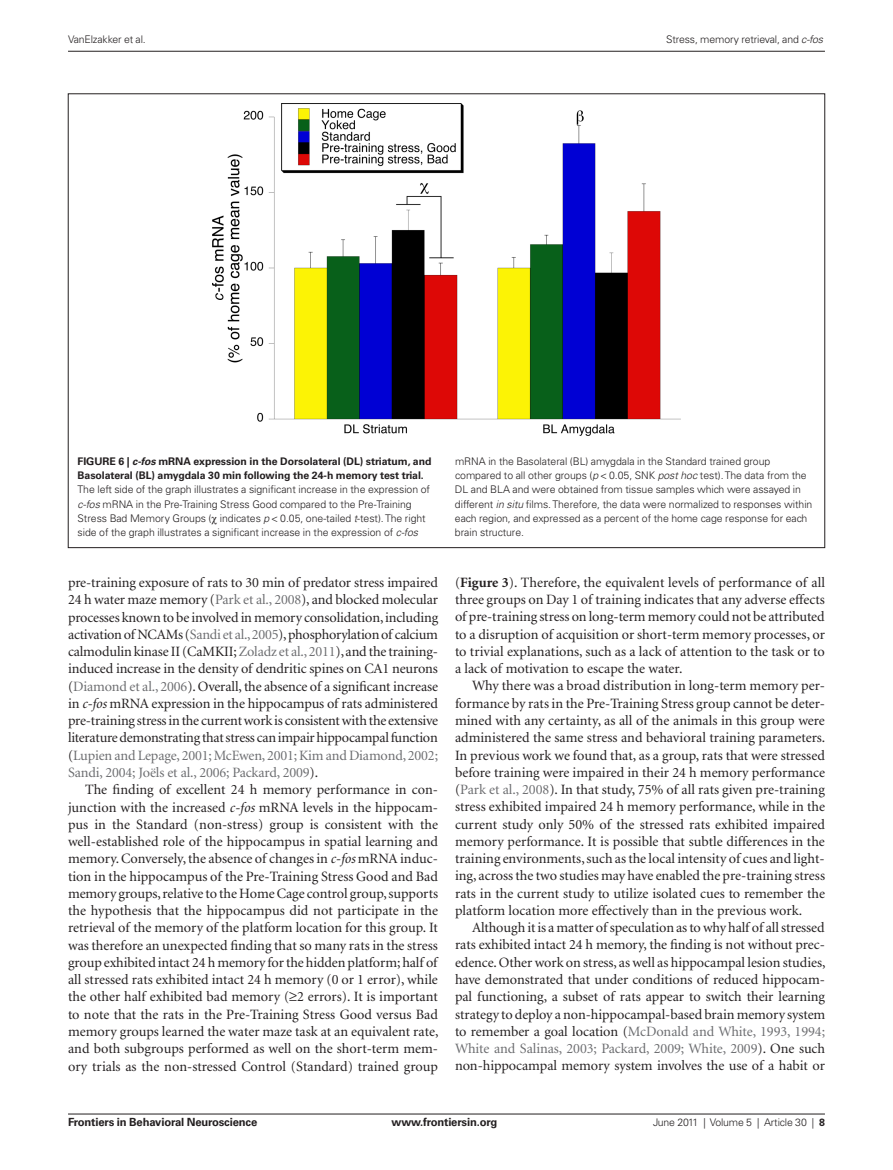
<style>
.page{position:relative;width:893px;height:1170px;background:#fff}
.page>*{position:absolute;margin:0;border:0;box-sizing:border-box;transform-origin:0 0}
.t1{font:14.25px/17.2px "Minion";letter-spacing:-.005em;color:#231f20;text-align:justify}
.t2{font:700 11.25px "Univers";letter-spacing:-.015em;color:#231f20}
.t3{font:300 10.5px/14.2px "Univers";letter-spacing:-.005em;color:#231f20}
.t4{font:700 10.5px/14.2px "Univers";letter-spacing:-.005em;color:#231f20}
.s1{font-style:italic}
.s2{color:#6c6d70}
.s3{font-weight:700}
</style>
<div class="page">
<img style="left:213px;top:103px;width:467px;height:332px">
<hr style="left:68px;top:51px;width:757px;height:1px;background:#231f20">
<hr style="left:68px;top:1113px;width:757px;height:1px;background:#231f20">
<p class="t3" style="left:68px;top:32px;width:79px">VanElzakker et al.</p>
<p class="t3" style="left:666px;top:32px;width:158px">Stress, memory retrieval, and <span class="s1">c-fos</span></p>
<p class="t4" style="left:78px;top:454px;width:355px">Figure 6 | <span class="s1">c-fos</span> mRNA expression in the Dorsolateral (DL) striatum, and<br>Basolateral (BL) amygdala 30 min following the 24-h memory test trial.</p>
<p class="t3" style="left:78px;top:482px;width:354px">The left side of the graph illustrates a significant increase in the expression of <span class="s1">c-fos</span> mRNA in the Pre-Training Stress Good compared to the Pre-Training Stress Bad Memory Groups ( indicates <span class="s1">p</span> 0.05, one-tailed <span class="s1">t</span>-test). The right side of the graph illustrates a significant increase in the expression of <span class="s1">c-fos</span></p>
<p class="t1" style="left:68px;top:574px;width:372px">pre-training exposure of rats to 30 min of predator stress impaired 24 h water maze memory (<span class="s2">Park et al., 2008</span>), and blocked molecular processes known to be involved in memory consolidation, including activation of NCAMs (<span class="s2">Sandi et al., 2005</span>), phosphorylation of calcium calmodulin kinase II (CaMKII; <span class="s2">Zoladz et al., 2011</span>), and the training&shy;induced increase in the density of dendritic spines on CA1 neurons (<span class="s2">Diamond et al., 2006</span>). Overall, the absence of a significant increase in <span class="s1">c-fos</span> mRNA expression in the hippocampus of rats administered pre-training stress in the current work is consistent with the extensive literature demonstrating that stress can impair hippocampal function (<span class="s2">Lupien and Lepage, 2001; McEwen, 2001; Kim and Diamond, 2002; Sandi, 2004; Joëls et al., 2006; Packard, 2009</span>).</p>
<p class="t1" style="left:68px;top:781px;width:372px;text-indent:17px">The finding of excellent 24 h memory performance in con&shy;junction with the increased <span class="s1">c-fos</span> mRNA levels in the hippocam&shy;pus in the Standard (non-stress) group is consistent with the well-established role of the hippocampus in spatial learning and memory. Conversely, the absence of changes in <span class="s1">c-fos</span> mRNA induc&shy;tion in the hippocampus of the Pre-Training Stress Good and Bad memory groups, relative to the Home Cage control group, supports the hypothesis that the hippocampus did not participate in the retrieval of the memory of the platform location for this group. It was therefore an unexpected finding that so many rats in the stress group exhibited intact 24 h memory for the hidden platform; half of all stressed rats exhibited intact 24 h memory (0 or 1 error), while the other half exhibited bad memory (≥2 errors). It is important to note that the rats in the Pre-Training Stress Good versus Bad memory groups learned the water maze task at an equivalent rate, and both subgroups performed as well on the short-term mem&shy;ory trials as the non-stressed Control (Standard) trained group</p>
<p class="t3" style="left:455px;top:454px;width:359px">mRNA in the Basolateral (BL) amygdala in the Standard trained group compared to all other groups (<span class="s1">p</span> 0.05, SNK <span class="s1">post hoc</span> test). The data from the DL and BLA and were obtained from tissue samples which were assayed in different <span class="s1">in situ</span> films. Therefore, the data were normalized to responses within each region, and expressed as a percent of the home cage response for each brain structure.</p>
<p class="t1" style="left:455px;top:574px;width:371px">(<span class="s3">Figure 3</span>). Therefore, the equivalent levels of performance of all three groups on Day 1 of training indicates that any adverse effects of pre-training stress on long-term memory could not be attributed to a disruption of acquisition or short-term memory processes, or to trivial explanations, such as a lack of attention to the task or to a lack of motivation to escape the water.</p>
<p class="t1" style="left:455px;top:677px;width:372px;text-indent:17px">Why there was a broad distribution in long-term memory per&shy;formance by rats in the Pre-Training Stress group cannot be deter&shy;mined with any certainty, as all of the animals in this group were administered the same stress and behavioral training parameters.<br>In previous work we found that, as a group, rats that were stressed before training were impaired in their 24 h memory performance (<span class="s2">Park et al., 2008</span>). In that study, 75% of all rats given pre-training stress exhibited impaired 24 h memory performance, while in the current study only 50% of the stressed rats exhibited impaired memory performance. It is possible that subtle differences in the training environments, such as the local intensity of cues and light&shy;ing, across the two studies may have enabled the pre-training stress rats in the current study to utilize isolated cues to remember the platform location more effectively than in the previous work.</p>
<p class="t1" style="left:455px;top:919px;width:372px;text-indent:17px">Although it is a matter of speculation as to why half of all stressed rats exhibited intact 24 h memory, the finding is not without prec&shy;edence. Other work on stress, as well as hippocampal lesion studies, have demonstrated that under conditions of reduced hippocam&shy;pal functioning, a subset of rats appear to switch their learning strategy to deploy a non-hippocampal-based brain memory system to remember a goal location (<span class="s2">McDonald and White, 1993, 1994; White and Salinas, 2003; Packard, 2009; White, 2009</span>). One such non-hippocampal memory system involves the use of a habit or</p>
<p class="t2" style="left:68px;top:1115px;width:191px">Frontiers in Behavioral Neuroscience</p>
<p class="t2" style="left:392px;top:1115px;width:107px">www.frontiersin.org</p>
<p class="t3" style="left:653px;top:1115px;width:173px">June 2011 | Volume 5 | Article 30 | <span class="s3">8</span></p>
</div>
